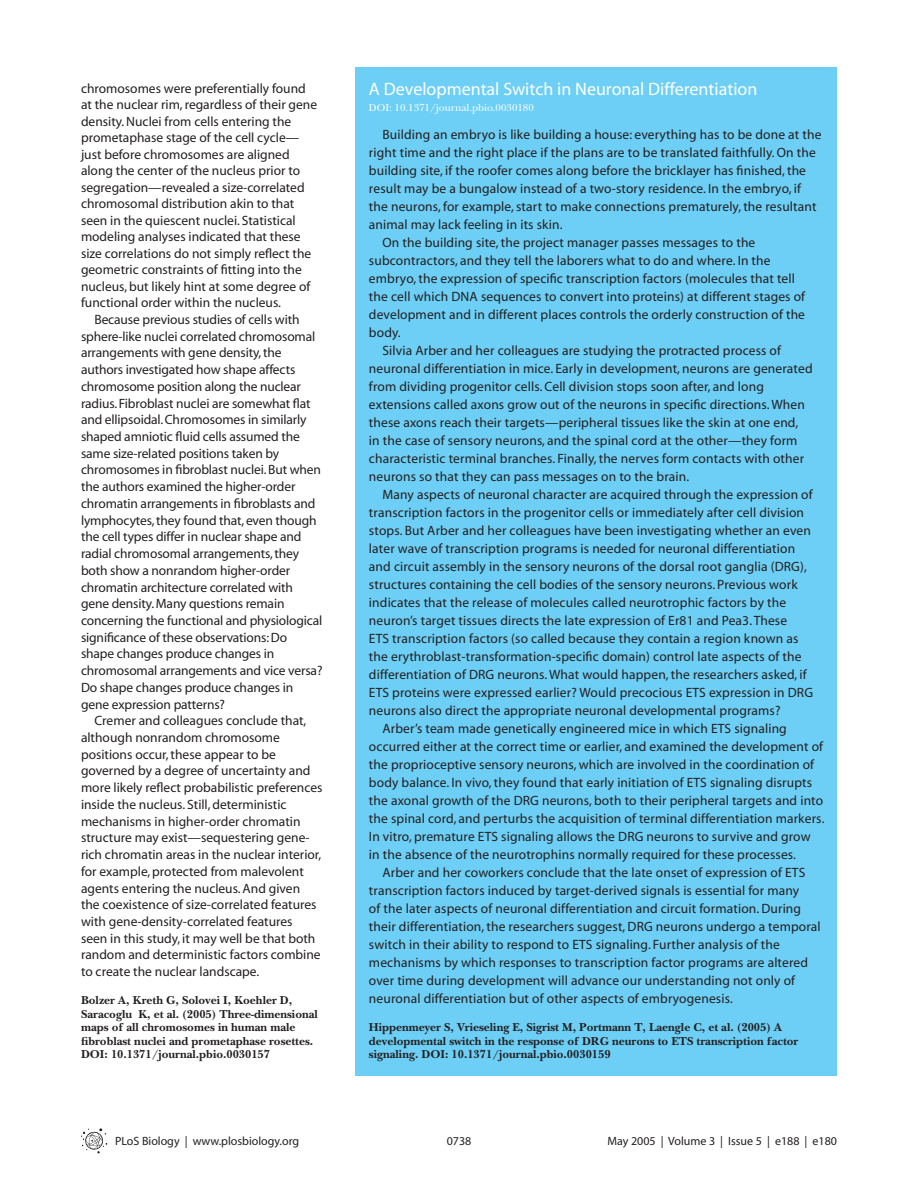
<style>
.page{position:relative;width:918px;height:1202px;background:#fff}
.page>*{position:absolute;margin:0;border:0;box-sizing:border-box;transform-origin:0 0}
.t1{font:18px "Myriad";color:#fff}
.t2{font:13.5px/16.6px "Myriad";letter-spacing:.01em;color:#231f20}
.t3{font:13.5px/16.6px "Myriad";letter-spacing:-.01em;color:#231f20}
.t4{font:700 12px/13.5px "PLB Iserif";color:#231f20}
.t5{font:12px "Myriad";color:#231f20}
.t6{font:500 10.5px "PLB Iserif";color:#fff}
</style>
<div class="page">
<svg style="left:81px;top:1128px;width:26px;height:25px"></svg>
<div style="left:355px;top:68px;width:482px;height:1008px;background:#6dcff6"></div>
<p class="t2" style="left:81px;top:81px;width:238px">chromosomes were preferentially found at the nuclear rim, regardless of their gene density. Nuclei from cells entering the prometaphase stage of the cell cycle— just before chromosomes are aligned along the center of the nucleus prior to segregation—revealed a size-correlated chromosomal distribution akin to that seen in the quiescent nuclei. Statistical modeling analyses indicated that these size correlations do not simply reflect the geometric constraints of fitting into the nucleus, but likely hint at some degree of functional order within the nucleus.</p>
<p class="t3" style="left:81px;top:312px;width:243px;text-indent:14px">Because previous studies of cells with sphere-like nuclei correlated chromosomal arrangements with gene density, the authors investigated how shape affects chromosome position along the nuclear radius. Fibroblast nuclei are somewhat flat and ellipsoidal. Chromosomes in similarly shaped amniotic fluid cells assumed the same size-related positions taken by chromosomes in fibroblast nuclei. But when the authors examined the higher-order chromatin arrangements in fibroblasts and lymphocytes, they found that, even though the cell types differ in nuclear shape and radial chromosomal arrangements, they both show a nonrandom higher-order chromatin architecture correlated with gene density. Many questions remain concerning the functional and physiological significance of these observations: Do shape changes produce changes in chromosomal arrangements and vice versa?<br>Do shape changes produce changes in gene expression patterns?</p>
<p class="t2" style="left:81px;top:713px;width:243px;text-indent:14px">Cremer and colleagues conclude that, although nonrandom chromosome positions occur, these appear to be governed by a degree of uncertainty and more likely reflect probabilistic preferences inside the nucleus. Still, deterministic mechanisms in higher-order chromatin structure may exist—sequestering gene&shy;rich chromatin areas in the nuclear interior, for example, protected from malevolent agents entering the nucleus. And given<br>the coexistence of size-correlated features with gene-density-correlated features<br>seen in this study, it may well be that both random and deterministic factors combine to create the nuclear landscape.</p>
<p class="t4" style="left:81px;top:995px;width:238px">Bolzer A, Kreth G, Solovei I, Koehler D, Saracoglu K, et al. (2005) Three-dimensional maps of all chromosomes in human male fibroblast nuclei and prometaphase rosettes.<br>DOI: 10.1371/journal.pbio.0030157</p>
<h1 class="t1" style="left:369px;top:82px;width:390px">A Developmental Switch in Neuronal Differentiation</h1>
<p class="t6" style="left:369px;top:103px;width:166px">DOI: 10.1371/journal.pbio.0030180</p>
<p class="t2" style="left:382px;top:127px;width:441px">Building an embryo is like building a house: everything has to be done at the</p>
<p class="t2" style="left:369px;top:145px;width:448px">right time and the right place if the plans are to be translated faithfully. On the</p>
<p class="t2" style="left:369px;top:163px;width:439px">building site, if the roofer comes along before the bricklayer has finished, the</p>
<p class="t2" style="left:369px;top:181px;width:434px">result may be a bungalow instead of a two-story residence. In the embryo, if</p>
<p class="t2" style="left:369px;top:199px;width:449px">the neurons, for example, start to make connections prematurely, the resultant</p>
<p class="t2" style="left:369px;top:217px;width:195px">animal may lack feeling in its skin.</p>
<p class="t2" style="left:382px;top:235px;width:374px">On the building site, the project manager passes messages to the</p>
<p class="t2" style="left:369px;top:253px;width:403px">subcontractors, and they tell the laborers what to do and where. In the</p>
<p class="t2" style="left:369px;top:271px;width:427px">embryo, the expression of specific transcription factors (molecules that tell</p>
<p class="t2" style="left:369px;top:289px;width:438px">the cell which DNA sequences to convert into proteins) at different stages of</p>
<p class="t2" style="left:369px;top:307px;width:438px">development and in different places controls the orderly construction of the</p>
<p class="t2" style="left:369px;top:325px;width:33px">body.</p>
<p class="t2" style="left:382px;top:343px;width:400px">Silvia Arber and her colleagues are studying the protracted process of</p>
<p class="t2" style="left:369px;top:361px;width:445px">neuronal differentiation in mice. Early in development, neurons are generated</p>
<p class="t2" style="left:369px;top:379px;width:396px">from dividing progenitor cells. Cell division stops soon after, and long</p>
<p class="t2" style="left:369px;top:397px;width:437px">extensions called axons grow out of the neurons in specific directions. When</p>
<p class="t2" style="left:369px;top:415px;width:431px">these axons reach their targets—peripheral tissues like the skin at one end,</p>
<p class="t2" style="left:369px;top:433px;width:430px">in the case of sensory neurons, and the spinal cord at the other—they form</p>
<p class="t2" style="left:369px;top:451px;width:437px">characteristic terminal branches. Finally, the nerves form contacts with other</p>
<p class="t2" style="left:369px;top:469px;width:322px">neurons so that they can pass messages on to the brain.</p>
<p class="t2" style="left:382px;top:487px;width:432px">Many aspects of neuronal character are acquired through the expression of</p>
<p class="t2" style="left:369px;top:505px;width:437px">transcription factors in the progenitor cells or immediately after cell division</p>
<p class="t2" style="left:369px;top:523px;width:444px">stops. But Arber and her colleagues have been investigating whether an even</p>
<p class="t2" style="left:369px;top:541px;width:428px">later wave of transcription programs is needed for neuronal differentiation</p>
<p class="t2" style="left:369px;top:559px;width:439px">and circuit assembly in the sensory neurons of the dorsal root ganglia (DRG),</p>
<p class="t2" style="left:369px;top:577px;width:430px">structures containing the cell bodies of the sensory neurons. Previous work</p>
<p class="t2" style="left:369px;top:595px;width:419px">indicates that the release of molecules called neurotrophic factors by the</p>
<p class="t2" style="left:369px;top:613px;width:420px">neuron’s target tissues directs the late expression of Er81 and Pea3. These</p>
<p class="t2" style="left:369px;top:631px;width:431px">ETS transcription factors (so called because they contain a region known as</p>
<p class="t2" style="left:369px;top:649px;width:434px">the erythroblast-transformation-specific domain) control late aspects of the</p>
<p class="t2" style="left:369px;top:667px;width:439px">differentiation of DRG neurons. What would happen, the researchers asked, if</p>
<p class="t2" style="left:369px;top:685px;width:446px">ETS proteins were expressed earlier? Would precocious ETS expression in DRG</p>
<p class="t2" style="left:369px;top:703px;width:413px">neurons also direct the appropriate neuronal developmental programs?</p>
<p class="t2" style="left:382px;top:721px;width:406px">Arber’s team made genetically engineered mice in which ETS signaling</p>
<p class="t2" style="left:369px;top:739px;width:456px">occurred either at the correct time or earlier, and examined the development of</p>
<p class="t2" style="left:369px;top:757px;width:447px">the proprioceptive sensory neurons, which are involved in the coordination of</p>
<p class="t2" style="left:369px;top:775px;width:445px">body balance. In vivo, they found that early initiation of ETS signaling disrupts</p>
<p class="t2" style="left:369px;top:793px;width:456px">the axonal growth of the DRG neurons, both to their peripheral targets and into</p>
<p class="t2" style="left:369px;top:811px;width:457px">the spinal cord, and perturbs the acquisition of terminal differentiation markers.</p>
<p class="t2" style="left:369px;top:829px;width:443px">In vitro, premature ETS signaling allows the DRG neurons to survive and grow</p>
<p class="t2" style="left:369px;top:847px;width:429px">in the absence of the neurotrophins normally required for these processes.</p>
<p class="t2" style="left:382px;top:865px;width:424px">Arber and her coworkers conclude that the late onset of expression of ETS</p>
<p class="t2" style="left:369px;top:883px;width:432px">transcription factors induced by target-derived signals is essential for many</p>
<p class="t2" style="left:369px;top:901px;width:434px">of the later aspects of neuronal differentiation and circuit formation. During</p>
<p class="t2" style="left:369px;top:919px;width:453px">their differentiation, the researchers suggest, DRG neurons undergo a temporal</p>
<p class="t2" style="left:369px;top:937px;width:412px">switch in their ability to respond to ETS signaling. Further analysis of the</p>
<p class="t2" style="left:369px;top:955px;width:441px">mechanisms by which responses to transcription factor programs are altered</p>
<p class="t2" style="left:369px;top:973px;width:428px">over time during development will advance our understanding not only of</p>
<p class="t2" style="left:369px;top:991px;width:365px">neuronal differentiation but of other aspects of embryogenesis.</p>
<p class="t4" style="left:369px;top:1022px;width:431px">Hippenmeyer S, Vrieseling E, Sigrist M, Portmann T, Laengle C, et al. (2005) A developmental switch in the response of DRG neurons to ETS transcription factor signaling. DOI: 10.1371/journal.pbio.0030159</p>
<p class="t5" style="left:115px;top:1136px;width:186px">PLoS Biology | www.plosbiology.org</p>
<p class="t5" style="left:447px;top:1136px;width:26px">0738</p>
<p class="t5" style="left:607px;top:1136px;width:231px">May 2005 | Volume 3 | Issue 5 | e188 | e180</p>
</div>
